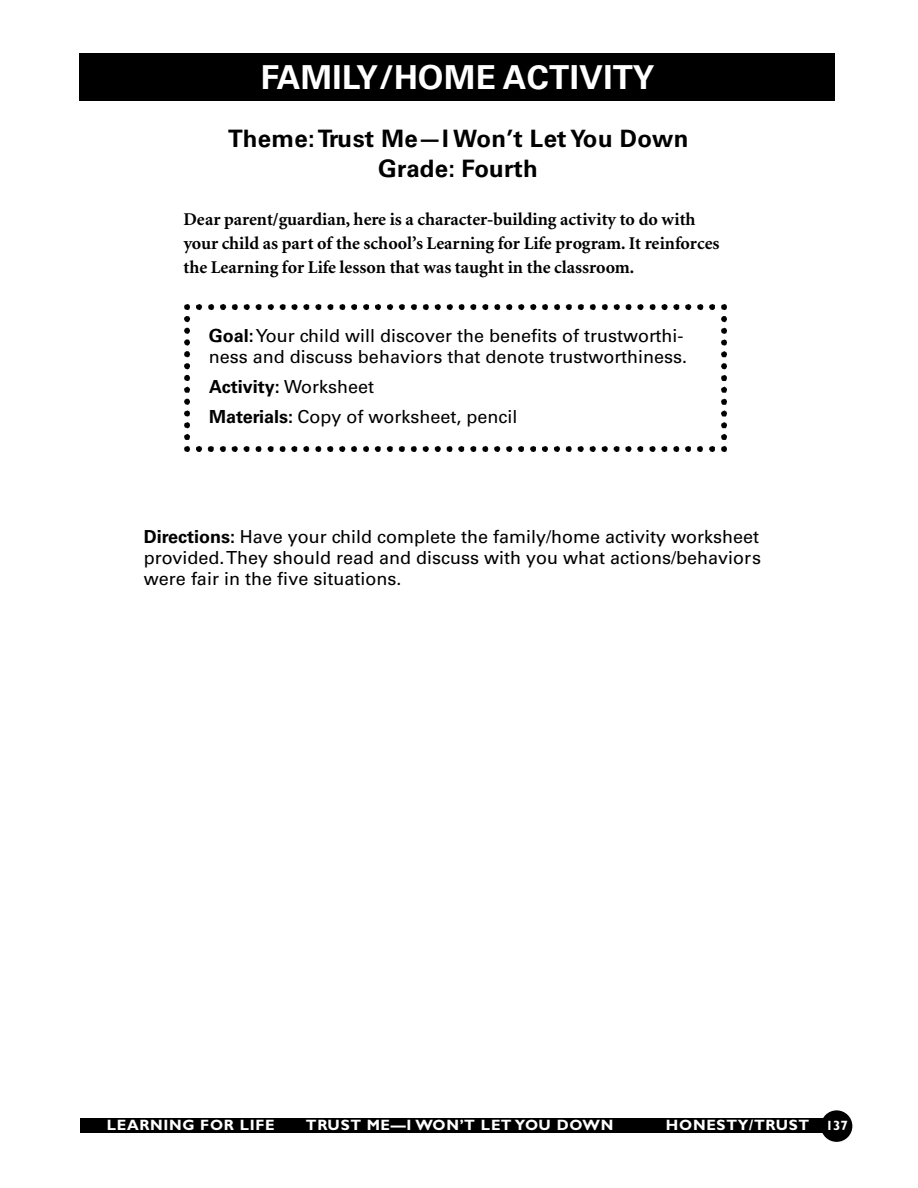
<style>
.page{position:relative;width:918px;height:1188px;background:#fff}
.page>*{position:absolute;margin:0;border:0;box-sizing:border-box;transform-origin:0 0}
.t1{font:700 33px "Univers";color:#fff}
.t2{font:700 24px/30px "Univers";color:#000;text-align:center}
.t3{font:18px/21px "Univers";color:#000}
.t4{font:700 18px/24px "Minion";color:#000}
.t5{font:700 15px "Gill Sans";letter-spacing:.05em;color:#fff}
.t6{font:700 15px "Gill Sans";letter-spacing:.025em;color:#fff}
.s1{font-weight:700}
.s2{font-size:13.5px}
</style>
<div class="page">
<div style="left:80px;top:1118px;width:756px;height:15px;background:#000"></div>
<div style="left:821px;top:1110px;width:31px;height:32px;background:#000;border-radius:50%"></div>
<div style="left:80px;top:53px;width:755px;height:48px;background:#000"></div>
<img style="left:185px;top:305px;width:541px;height:147px">
<h1 class="t1" style="left:261px;top:65px;width:395px">FA M I LY/HOME AC T I V I TY</h1>
<h2 class="t2" style="left:228px;top:125px;width:462px">T h e m e :Trust Me—I Wo n ’t Let You Dow n<br>G ra d e : Fo u rt h</h2>
<p class="t4" style="left:183px;top:208px;width:538px">Dear parent/guardian, here is a character-building activity to do with your child as part of the school’s Learning for Life program. It reinforces the Learning for Life lesson that was taught in the classroom.</p>
<p class="t3" style="left:209px;top:327px;width:480px"><span class="s1">Goal:</span>Your child will discover the benefits of trustworthi&shy;ness and discuss behaviors that denote trustworthiness.</p>
<p class="t3" style="left:209px;top:373px;width:310px;line-height:30px"><span class="s1">Activity:</span> Worksheet<br><span class="s1">Materials:</span> Copy of worksheet, pencil</p>
<p class="t3" style="left:144px;top:528px;width:619px;text-align:justify"><span class="s1">Directions:</span> Have your child complete the family/home activity worksheet provided. They should read and discuss with you what actions/behaviors were fair in the five situations.</p>
<p class="t5" style="left:107px;top:1120px;width:169px">LEARNING FOR LIFE</p>
<p class="t6" style="left:306px;top:1120px;width:309px">T RUST ME—I WON’T LET YOU DOW N</p>
<p class="t5" style="left:666px;top:1120px;width:183px">H O N E S T Y / T RU S T <span class="s2">1 3 7</span></p>
</div>
